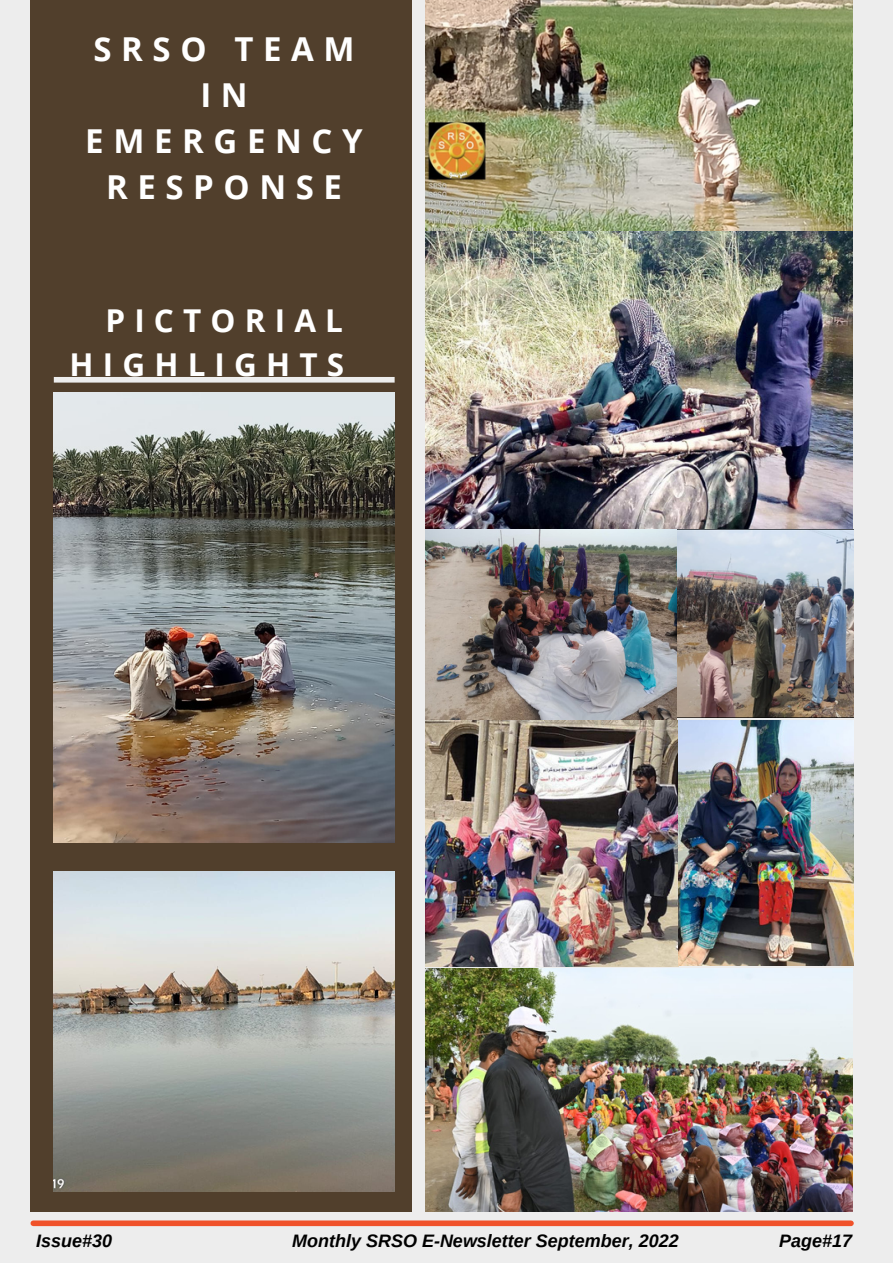
<style>
.page{position:relative;width:893px;height:1264px;background:#fff}
.page>*{position:absolute;margin:0;border:0;box-sizing:border-box;transform-origin:0 0}
.t1{font:700 33px/46px "Open Sans";letter-spacing:.29em;color:#fff;text-align:center}
.t2{font:700 31.5px/43.8px "Open Sans";letter-spacing:.29em;color:#fff;text-align:right}
.t3{font:italic 700 18px "Arimo";color:#000}
</style>
<div class="page">
<div style="left:0;top:0;width:892px;height:1262px;background:#ededed"></div>
<div style="left:30px;top:0;width:382px;height:1211px;background:#513f2c"></div>
<div style="left:54px;top:377px;width:340px;height:5px;background:#ededed"></div>
<img style="left:425px;top:0;width:427px;height:528px">
<img style="left:425px;top:720px;width:428px;height:246px">
<img style="left:425px;top:968px;width:427px;height:243px">
<img style="left:54px;top:392px;width:340px;height:450px">
<img style="left:676px;top:529px;width:177px;height:188px">
<div style="left:33px;top:1220px;width:817px;height:6px;background:#f0522a"></div>
<img style="left:425px;top:529px;width:251px;height:190px">
<img style="left:54px;top:871px;width:340px;height:320px">
<h1 class="t1" style="left:85px;top:25px;width:279px">SRSO TEAM<br>I N<br>EMERGENCY<br>RESPONSE</h1>
<h2 class="t2" style="left:70px;top:297px;width:276px">PICTORIAL<br>HIGHLIGHTS</h2>
<p class="t3" style="left:36px;top:1230px;width:77px">Issue#30</p>
<p class="t3" style="left:292px;top:1230px;width:388px">Monthly SRSO E-Newsletter September, 2022</p>
<p class="t3" style="left:779px;top:1230px;width:74px">Page#17</p>
</div>
